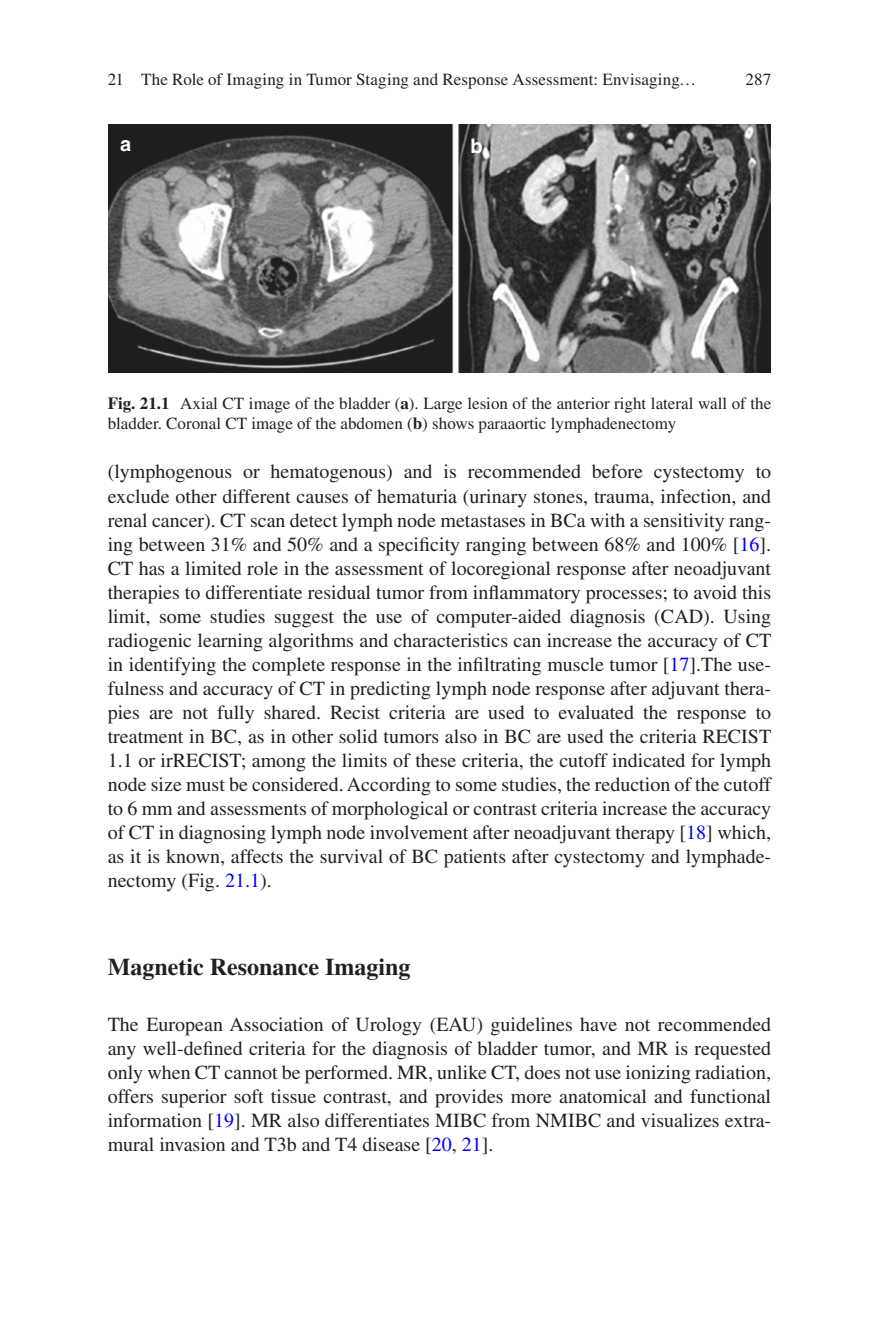
<style>
.page{position:relative;width:879px;height:1333px;background:#fff}
.page>*{position:absolute;margin:0;border:0;box-sizing:border-box;transform-origin:0 0}
.t1{font:700 24px "Times LT Std";color:#231f20}
.t2{font:20px/24px "Times LT Std";color:#231f20;text-align:justify}
.t3{font:700 20px "Helvetica";color:#fff}
.t4{font:17px/20px "Times LT Std";color:#231f20}
.s1{font-weight:700}
.s2{color:#00f}
</style>
<div class="page">
<img style="left:109px;top:124px;width:661px;height:249px">
<p class="t4" style="left:108px;top:69px;width:590px">21 The Role of Imaging in Tumor Staging and Response Assessment: Envisaging…</p>
<p class="t3" style="left:120px;top:132px;width:13px">a</p>
<p class="t3" style="left:470px;top:134px;width:14px">b</p>
<p class="t4" style="left:745px;top:69px;width:27px">287</p>
<p class="t4" style="left:108px;top:393px;width:665px"><span class="s1">Fig. 21.1</span> Axial CT image of the bladder (<span class="s1">a</span>). Large lesion of the anterior right lateral wall of the bladder. Coronal CT image of the abdomen (<span class="s1">b</span>) shows paraaortic lymphadenectomy</p>
<p class="t2" style="left:108px;top:459px;width:665px">(lymphogenous or hematogenous) and is recommended before cystectomy to exclude other different causes of hematuria (urinary stones, trauma, infection, and renal cancer). CT scan detect lymph node metastases in BCa with a sensitivity rang&shy;ing between 31% and 50% and a specificity ranging between 68% and 100% [<span class="s2">16</span>].<br>CT has a limited role in the assessment of locoregional response after neoadjuvant therapies to differentiate residual tumor from inflammatory processes; to avoid this limit, some studies suggest the use of computer-aided diagnosis (CAD). Using radiogenic learning algorithms and characteristics can increase the accuracy of CT in identifying the complete response in the infiltrating muscle tumor [<span class="s2">17</span>].The use&shy;fulness and accuracy of CT in predicting lymph node response after adjuvant thera&shy;pies are not fully shared. Recist criteria are used to evaluated the response to treatment in BC, as in other solid tumors also in BC are used the criteria RECIST 1.1 or irRECIST; among the limits of these criteria, the cutoff indicated for lymph node size must be considered. According to some studies, the reduction of the cutoff to 6 mm and assessments of morphological or contrast criteria increase the accuracy of CT in diagnosing lymph node involvement after neoadjuvant therapy [<span class="s2">18</span>] which, as it is known, affects the survival of BC patients after cystectomy and lymphade&shy;nectomy (Fig. <span class="s2">21.1</span>).</p>
<p class="t1" style="left:108px;top:952px;width:304px">Magnetic Resonance Imaging</p>
<p class="t2" style="left:108px;top:1011px;width:665px">The European Association of Urology (EAU) guidelines have not recommended any well-defined criteria for the diagnosis of bladder tumor, and MR is requested only when CT cannot be performed. MR, unlike CT, does not use ionizing radiation, offers superior soft tissue contrast, and provides more anatomical and functional information [<span class="s2">19</span>]. MR also differentiates MIBC from NMIBC and visualizes extra&shy;mural invasion and T3b and T4 disease [<span class="s2">20</span>, <span class="s2">21</span>].</p>
</div>
